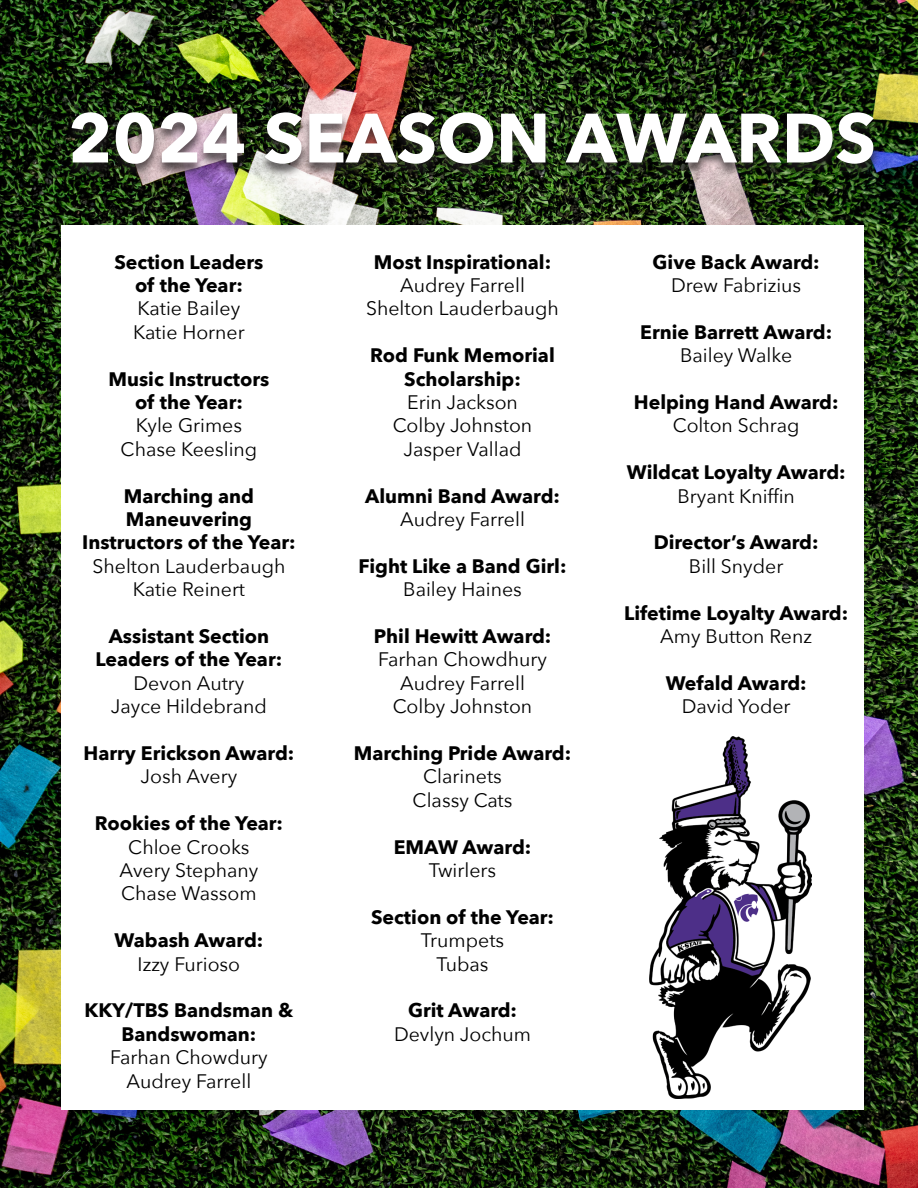
<style>
.page{position:relative;width:918px;height:1188px;background:#fff}
.page>*{position:absolute;margin:0;border:0;box-sizing:border-box;transform-origin:0 0}
.t1{font:700 69px "Avenir Next";color:#fff}
.t2{font:700 19.5px/23.4px "Avenir Next";color:#000;text-align:center}
.t3{font:19.5px "Avenir Next";color:#000}
</style>
<div class="page">
<img style="left:0;top:0;width:918px;height:1188px">
<div style="left:61px;top:226px;width:803px;height:884px;background:#fff"></div>
<div style="left:65px;top:111px;width:817px;height:68px;background:#231f20;opacity:.75"></div>
<img style="left:649px;top:736px;width:162px;height:363px">
<p class="t1" style="left:68px;top:79px;width:810px">2024 SEASON AWARDS</p>
<p class="t2" style="left:114px;top:250px;width:151px">Section Leaders of the Year:</p>
<p class="t3" style="left:138px;top:292px;width:104px">Katie Bailey</p>
<p class="t3" style="left:133px;top:316px;width:113px">Katie Horner</p>
<p class="t2" style="left:108px;top:367px;width:162px">Music Instructors of the Year:</p>
<p class="t3" style="left:136px;top:409px;width:108px">Kyle Grimes</p>
<p class="t3" style="left:121px;top:433px;width:138px">Chase Keesling</p>
<p class="t2" style="left:82px;top:484px;width:215px">Marching and<br>Maneuvering<br>Instructors of the Year:</p>
<p class="t3" style="left:93px;top:550px;width:194px">Shelton Lauderbaugh</p>
<p class="t3" style="left:133px;top:573px;width:114px">Katie Reinert</p>
<p class="t2" style="left:96px;top:624px;width:188px">Assistant Section<br>Leaders of the Year:</p>
<p class="t3" style="left:133px;top:667px;width:112px">Devon Autry</p>
<p class="t3" style="left:111px;top:690px;width:157px">Jayce Hildebrand</p>
<p class="t2" style="left:84px;top:741px;width:212px">Harry Erickson Award:</p>
<p class="t3" style="left:141px;top:760px;width:98px">Josh Avery</p>
<p class="t2" style="left:95px;top:811px;width:190px">Rookies of the Year:</p>
<p class="t3" style="left:128px;top:830px;width:123px">Chloe Crooks</p>
<p class="t3" style="left:120px;top:854px;width:140px">Avery Stephany</p>
<p class="t3" style="left:121px;top:877px;width:137px">Chase Wassom</p>
<p class="t2" style="left:115px;top:928px;width:150px">Wabash Award:</p>
<p class="t3" style="left:138px;top:947px;width:104px">Izzy Furioso</p>
<p class="t2" style="left:85px;top:999px;width:210px">KKY/TBS Bandsman &amp;</p>
<p class="t2" style="left:121px;top:1022px;width:136px">Bandswoman:</p>
<p class="t3" style="left:110px;top:1041px;width:159px">Farhan Chowdury</p>
<p class="t3" style="left:127px;top:1064px;width:126px">Audrey Farrell</p>
<p class="t2" style="left:374px;top:250px;width:179px">Most Inspirational:</p>
<p class="t3" style="left:400px;top:269px;width:126px">Audrey Farrell</p>
<p class="t3" style="left:366px;top:292px;width:194px">Shelton Lauderbaugh</p>
<p class="t2" style="left:370px;top:343px;width:186px">Rod Funk Memorial<br>Scholarship:</p>
<p class="t3" style="left:407px;top:386px;width:112px">Erin Jackson</p>
<p class="t3" style="left:393px;top:409px;width:141px">Colby Johnston</p>
<p class="t3" style="left:404px;top:433px;width:120px">Jasper Vallad</p>
<p class="t2" style="left:365px;top:484px;width:196px">Alumni Band Award:</p>
<p class="t3" style="left:400px;top:503px;width:126px">Audrey Farrell</p>
<p class="t2" style="left:359px;top:554px;width:209px">Fight Like a Band Girl:</p>
<p class="t3" style="left:403px;top:573px;width:120px">Bailey Haines</p>
<p class="t2" style="left:374px;top:624px;width:179px">Phil Hewitt Award:</p>
<p class="t3" style="left:378px;top:643px;width:170px">Farhan Chowdhury</p>
<p class="t3" style="left:400px;top:667px;width:126px">Audrey Farrell</p>
<p class="t3" style="left:393px;top:690px;width:141px">Colby Johnston</p>
<p class="t2" style="left:354px;top:741px;width:219px">Marching Pride Award:</p>
<p class="t3" style="left:423px;top:760px;width:80px">Clarinets</p>
<p class="t3" style="left:413px;top:784px;width:101px">Classy Cats</p>
<p class="t2" style="left:394px;top:835px;width:139px">EMAW Award:</p>
<p class="t3" style="left:429px;top:854px;width:69px">Twirlers</p>
<p class="t2" style="left:371px;top:905px;width:185px">Section of the Year:</p>
<p class="t3" style="left:421px;top:924px;width:85px">Trumpets</p>
<p class="t3" style="left:436px;top:947px;width:54px">Tubas</p>
<p class="t2" style="left:408px;top:999px;width:111px">Grit Award:</p>
<p class="t3" style="left:394px;top:1018px;width:139px">Devlyn Jochum</p>
<p class="t2" style="left:653px;top:250px;width:169px">Give Back Award:</p>
<p class="t3" style="left:671px;top:269px;width:132px">Drew Fabrizius</p>
<p class="t2" style="left:640px;top:320px;width:193px">Ernie Barrett Award:</p>
<p class="t3" style="left:680px;top:339px;width:114px">Bailey Walke</p>
<p class="t2" style="left:634px;top:390px;width:206px">Helping Hand Award:</p>
<p class="t3" style="left:673px;top:409px;width:128px">Colton Schrag</p>
<p class="t2" style="left:627px;top:460px;width:220px">Wildcat Loyalty Award:</p>
<p class="t3" style="left:677px;top:479px;width:119px">Bryant Kniffin</p>
<p class="t2" style="left:654px;top:531px;width:166px">Director’s Award:</p>
<p class="t3" style="left:689px;top:550px;width:96px">Bill Snyder</p>
<p class="t2" style="left:624px;top:601px;width:226px">Lifetime Loyalty Award:</p>
<p class="t3" style="left:660px;top:620px;width:153px">Amy Button Renz</p>
<p class="t2" style="left:666px;top:671px;width:143px">Wefald Award:</p>
<p class="t3" style="left:682px;top:690px;width:110px">David Yoder</p>
</div>
